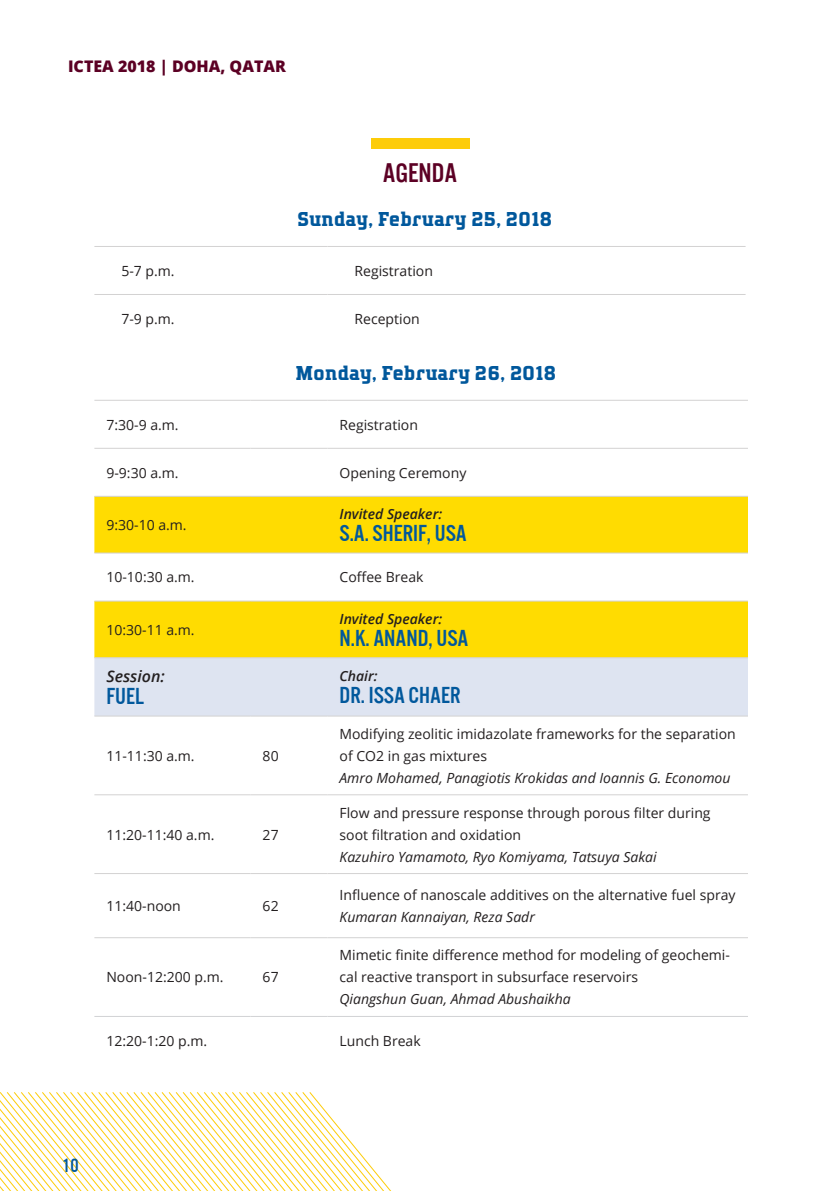
<style>
.page{position:relative;width:840px;height:1191px;background:#fff}
.page>*{position:absolute;margin:0;border:0;box-sizing:border-box;transform-origin:0 0}
.t1{font:28px "U.S.101";color:#5c0024}
.t2{font:24px "U.S.101";color:#01589c}
.t3{font:700 20px "TT Polls";color:#01589c}
.t4{font:20px "U.S.101";color:#01589c}
.t5{font:800 16px "Open Sans";color:#5c0024}
.t6{font:italic 600 16px "Open Sans";color:#231f20}
.t7{font:14px/22px "Open Sans";color:#231f20}
.t8{font:italic 14px "Open Sans";color:#231f20}
.t9{font:italic 600 14px "Open Sans";color:#231f20}
</style>
<div class="page">
<svg style="left:0;top:1092px;width:391px;height:99px"></svg>
<hr style="left:94px;top:246px;width:233px;height:1px;background:#d3d2d2">
<hr style="left:327px;top:246px;width:418px;height:1px;background:#d3d2d2">
<hr style="left:94px;top:294px;width:233px;height:1px;background:#d3d2d2">
<hr style="left:327px;top:294px;width:418px;height:1px;background:#d3d2d2">
<svg style="left:94px;top:497px;width:653px;height:160px;fill:#ffdc01"></svg>
<div style="left:94px;top:658px;width:653px;height:57px;background:#dee4f1"></div>
<hr style="left:94px;top:400px;width:156px;height:1px;background:#d3d2d2">
<hr style="left:250px;top:400px;width:77px;height:1px;background:#d3d2d2">
<hr style="left:327px;top:400px;width:420px;height:1px;background:#d3d2d2">
<hr style="left:94px;top:448px;width:156px;height:1px;background:#d3d2d2">
<hr style="left:250px;top:448px;width:77px;height:1px;background:#d3d2d2">
<hr style="left:327px;top:448px;width:420px;height:1px;background:#d3d2d2">
<hr style="left:94px;top:496px;width:156px;height:1px;background:#d3d2d2">
<hr style="left:250px;top:496px;width:77px;height:1px;background:#d3d2d2">
<hr style="left:327px;top:496px;width:420px;height:1px;background:#d3d2d2">
<hr style="left:94px;top:552px;width:156px;height:1px;background:#d3d2d2">
<hr style="left:250px;top:552px;width:77px;height:1px;background:#d3d2d2">
<hr style="left:327px;top:552px;width:420px;height:1px;background:#d3d2d2">
<hr style="left:94px;top:600px;width:156px;height:1px;background:#d3d2d2">
<hr style="left:250px;top:600px;width:77px;height:1px;background:#d3d2d2">
<hr style="left:327px;top:600px;width:420px;height:1px;background:#d3d2d2">
<hr style="left:94px;top:657px;width:156px;height:1px;background:#d3d2d2">
<hr style="left:250px;top:657px;width:77px;height:1px;background:#d3d2d2">
<hr style="left:327px;top:657px;width:420px;height:1px;background:#d3d2d2">
<hr style="left:94px;top:715px;width:156px;height:1px;background:#d3d2d2">
<hr style="left:250px;top:715px;width:77px;height:1px;background:#d3d2d2">
<hr style="left:327px;top:715px;width:420px;height:1px;background:#d3d2d2">
<hr style="left:94px;top:794px;width:156px;height:1px;background:#d3d2d2">
<hr style="left:250px;top:794px;width:77px;height:1px;background:#d3d2d2">
<hr style="left:327px;top:794px;width:420px;height:1px;background:#d3d2d2">
<hr style="left:94px;top:873px;width:156px;height:1px;background:#d3d2d2">
<hr style="left:250px;top:873px;width:77px;height:1px;background:#d3d2d2">
<hr style="left:327px;top:873px;width:420px;height:1px;background:#d3d2d2">
<hr style="left:94px;top:937px;width:156px;height:1px;background:#d3d2d2">
<hr style="left:250px;top:937px;width:77px;height:1px;background:#d3d2d2">
<hr style="left:327px;top:937px;width:420px;height:1px;background:#d3d2d2">
<hr style="left:94px;top:1016px;width:156px;height:1px;background:#d1d2d4">
<hr style="left:250px;top:1016px;width:77px;height:1px;background:#d1d2d4">
<hr style="left:327px;top:1016px;width:420px;height:1px;background:#d1d2d4">
<div style="left:370px;top:138px;width:99px;height:11px;background:#fdcc09"></div>
<p class="t5" style="left:68px;top:54px;width:219px">ICTEA 2018 | DOHA, QATAR</p>
<h1 class="t1" style="left:383px;top:158px;width:76px">AGENDA</h1>
<h3 class="t3" style="left:297px;top:207px;width:256px">Sunday, February 25, 2018</h3>
<p class="t7" style="left:121px;top:259px;width:55px">5-7 p.m.</p>
<p class="t7" style="left:354px;top:259px;width:80px">Registration</p>
<p class="t7" style="left:121px;top:307px;width:55px">7-9 p.m.</p>
<p class="t7" style="left:354px;top:307px;width:67px">Reception</p>
<h3 class="t3" style="left:295px;top:361px;width:262px">Monday, February 26, 2018</h3>
<p class="t7" style="left:106px;top:413px;width:74px">7:30-9 a.m.</p>
<p class="t7" style="left:339px;top:413px;width:80px">Registration</p>
<p class="t7" style="left:106px;top:461px;width:74px">9-9:30 a.m.</p>
<p class="t7" style="left:339px;top:461px;width:128px">Opening Ceremony</p>
<p class="t7" style="left:106px;top:513px;width:82px">9:30-10 a.m.</p>
<p class="t9" style="left:339px;top:504px;width:104px">Invited Speaker:</p>
<h2 class="t2" style="left:339px;top:520px;width:129px">S.A. SHERIF, USA</h2>
<p class="t7" style="left:106px;top:566px;width:90px">10-10:30 a.m.</p>
<p class="t7" style="left:339px;top:566px;width:85px">Coffee Break</p>
<p class="t7" style="left:106px;top:618px;width:90px">10:30-11 a.m.</p>
<p class="t6" style="left:106px;top:665px;width:60px">Session:</p>
<h2 class="t2" style="left:106px;top:683px;width:39px">FUEL</h2>
<p class="t7" style="left:106px;top:744px;width:90px">11-11:30 a.m.</p>
<p class="t7" style="left:262px;top:744px;width:18px">80</p>
<p class="t7" style="left:106px;top:823px;width:109px">11:20-11:40 a.m.</p>
<p class="t7" style="left:262px;top:823px;width:18px">27</p>
<p class="t7" style="left:106px;top:894px;width:76px">11:40-noon</p>
<p class="t7" style="left:262px;top:894px;width:18px">62</p>
<p class="t7" style="left:106px;top:966px;width:119px">Noon-12:200 p.m.</p>
<p class="t7" style="left:262px;top:966px;width:18px">67</p>
<p class="t9" style="left:339px;top:609px;width:104px">Invited Speaker:</p>
<h2 class="t2" style="left:339px;top:625px;width:130px">N.K. ANAND, USA</h2>
<p class="t9" style="left:339px;top:666px;width:40px">Chair:</p>
<h2 class="t2" style="left:339px;top:682px;width:122px">DR. ISSA CHAER</h2>
<p class="t7" style="left:339px;top:722px;width:397px">Modifying zeolitic imidazolate frameworks for the separation of CO2 in gas mixtures</p>
<p class="t8" style="left:339px;top:768px;width:392px">Amro Mohamed, Panagiotis Krokidas and Ioannis G. Economou</p>
<p class="t7" style="left:339px;top:801px;width:372px">Flow and pressure response through porous filter during soot filtration and oxidation</p>
<p class="t8" style="left:339px;top:847px;width:318px">Kazuhiro Yamamoto, Ryo Komiyama, Tatsuya Sakai</p>
<p class="t7" style="left:339px;top:883px;width:397px">Influence of nanoscale additives on the alternative fuel spray</p>
<p class="t8" style="left:339px;top:907px;width:197px">Kumaran Kannaiyan, Reza Sadr</p>
<p class="t7" style="left:339px;top:944px;width:392px">Mimetic finite difference method for modeling of geochemi&shy;cal reactive transport in subsurface reservoirs</p>
<p class="t8" style="left:339px;top:989px;width:233px">Qiangshun Guan, Ahmad Abushaikha</p>
<p class="t7" style="left:106px;top:1029px;width:102px">12:20-1:20 p.m.</p>
<p class="t7" style="left:339px;top:1029px;width:83px">Lunch Break</p>
<h3 class="t4" style="left:62px;top:1155px;width:18px">10</h3>
</div>
